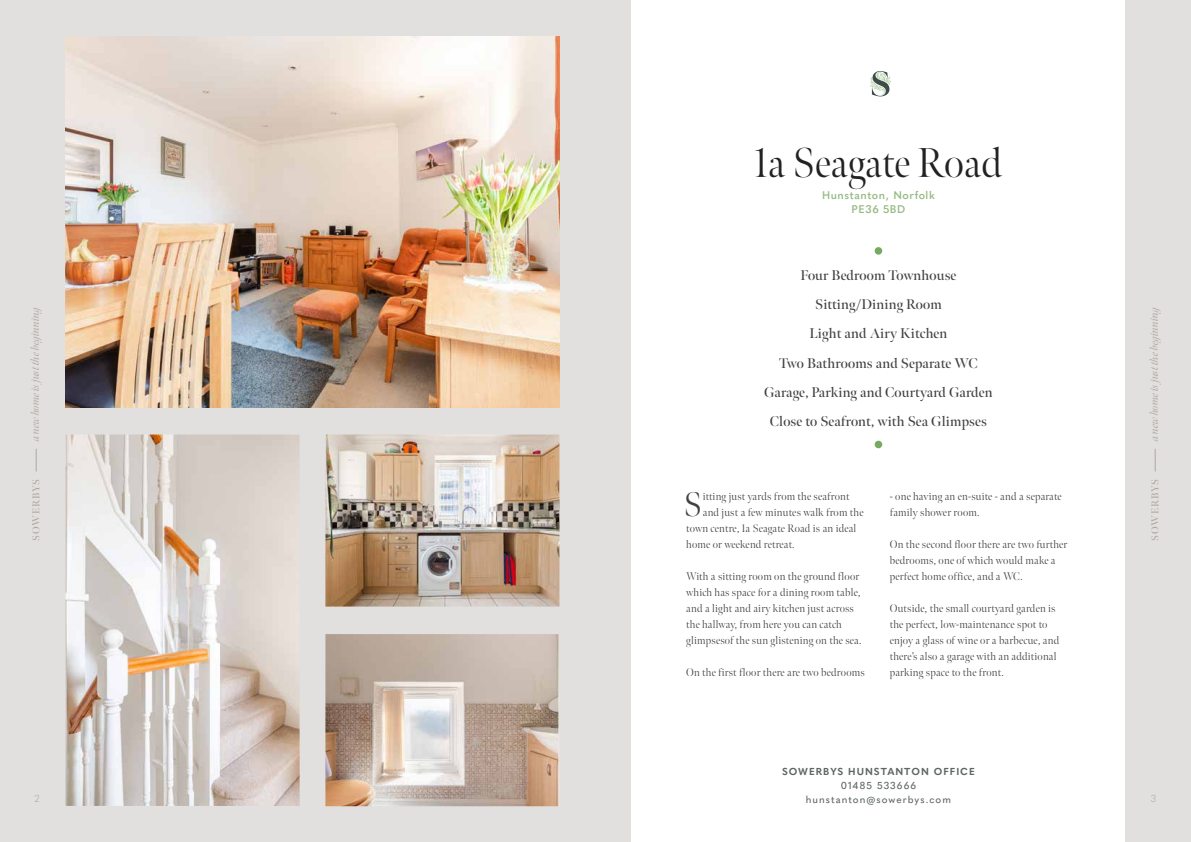
<style>
.page{position:relative;width:1191px;height:842px;background:#fff}
.page>*{position:absolute;margin:0;border:0;box-sizing:border-box;transform-origin:0 0}
.t1{font:300 41.5px "Meno Banner";letter-spacing:-.01em;color:#222223}
.t2{font:300 34px "Meno Banner";color:#434141}
.t3{font:600 14px/29.3px "Meno Banner";letter-spacing:.01em;color:#434141;text-align:center}
.t4{font:300 11px/16px "Meno Banner";letter-spacing:.02em;color:#434141}
.t5{font:italic 11px "Meno Banner";letter-spacing:-.01em;color:#ada8a0}
.t6{font:600 11px/14px "Quasimoda";letter-spacing:.05em;color:#96ba81;text-align:center}
.t7{font:500 10px/14px "Quasimoda";letter-spacing:.1em;color:#5e6662;text-align:center}
.t8{font:700 10px "Quasimoda";letter-spacing:.1em;color:#5e6662}
.t9{font:600 10px "Meno Banner";letter-spacing:.08em;color:#ada8a0}
.t10{font:300 10px "Quasimoda";color:#ada8a0}
</style>
<div class="page">
<div style="left:0;top:0;width:595px;height:842px;background:#e2e0df"></div>
<div style="left:595px;top:0;width:596px;height:842px;background:#e2e0df"></div>
<svg style="left:36px;top:449px;width:1px;height:22px"></svg>
<svg style="left:1155px;top:449px;width:1px;height:22px"></svg>
<img style="left:66px;top:36px;width:493px;height:371px">
<img style="left:325px;top:434px;width:234px;height:173px">
<div style="left:631px;top:0;width:494px;height:842px;background:#fff"></div>
<svg style="left:870px;top:71px;width:21px;height:25px"></svg>
<div style="left:874px;top:247px;width:8px;height:8px;background:#76aa62;border-radius:50%"></div>
<div style="left:874px;top:441px;width:8px;height:7px;background:#76aa62;border-radius:50%"></div>
<img style="left:66px;top:434px;width:234px;height:372px">
<img style="left:325px;top:634px;width:234px;height:172px">
<h1 class="t1" style="left:754px;top:138px;width:249px">1a Seagate Road</h1>
<p class="t6" style="left:822px;top:187px;width:114px">Hunstanton, Norfolk<br>PE36 5BD</p>
<p class="t3" style="left:764px;top:260px;width:230px">Four Bedroom Townhouse<br>Sitting/Dining Room<br>Light and Airy Kitchen<br>Two Bathrooms and Separate WC<br>Garage, Parking and Courtyard Garden<br>Close to Seafront, with Sea Glimpses</p>
<p class="t5" style="left:29px;top:441px;width:138px;rotate:-90deg">a new home is just the beginning</p>
<p class="t5" style="left:1147px;top:441px;width:138px;rotate:-90deg">a new home is just the beginning</p>
<p class="t9" style="left:30px;top:541px;width:63px;rotate:-90deg">SOWERBYS</p>
<p class="t9" style="left:1149px;top:541px;width:63px;rotate:-90deg">SOWERBYS</p>
<h2 class="t2" style="left:684px;top:483px;width:20px">S</h2>
<p class="t4" style="left:703px;top:488px;width:148px">itting just yards from the seafront</p>
<p class="t4" style="left:889px;top:488px;width:173px">- one having an en-suite - and a separate family shower room.</p>
<p class="t4" style="left:889px;top:536px;width:179px">On the second floor there are two further bedrooms, one of which would make a perfect home office, and a WC.</p>
<p class="t4" style="left:889px;top:600px;width:171px">Outside, the small courtyard garden is the perfect, low-maintenance spot to enjoy a glass of wine or a barbecue, and there’s also a garage with an additional parking space to the front.</p>
<p class="t4" style="left:703px;top:504px;width:162px">and just a few minutes walk from the</p>
<p class="t4" style="left:686px;top:520px;width:172px">town centre, 1a Seagate Road is an ideal</p>
<p class="t4" style="left:686px;top:536px;width:110px">home or weekend retreat.</p>
<p class="t4" style="left:686px;top:568px;width:177px">With a sitting room on the ground floor which has space for a dining room table, and a light and airy kitchen just across the hallway, from here you can catch glimpsesof the sun glistening on the sea.</p>
<p class="t4" style="left:686px;top:664px;width:180px">On the first floor there are two bedrooms</p>
<p class="t8" style="left:782px;top:764px;width:194px">SOWERBYS HUNSTANTON OFFICE</p>
<p class="t7" style="left:806px;top:778px;width:147px">01485 533666 hunstanton@sowerbys.com</p>
<p class="t10" style="left:35px;top:791px;width:7px">2</p>
<p class="t10" style="left:1150px;top:791px;width:7px">3</p>
</div>
